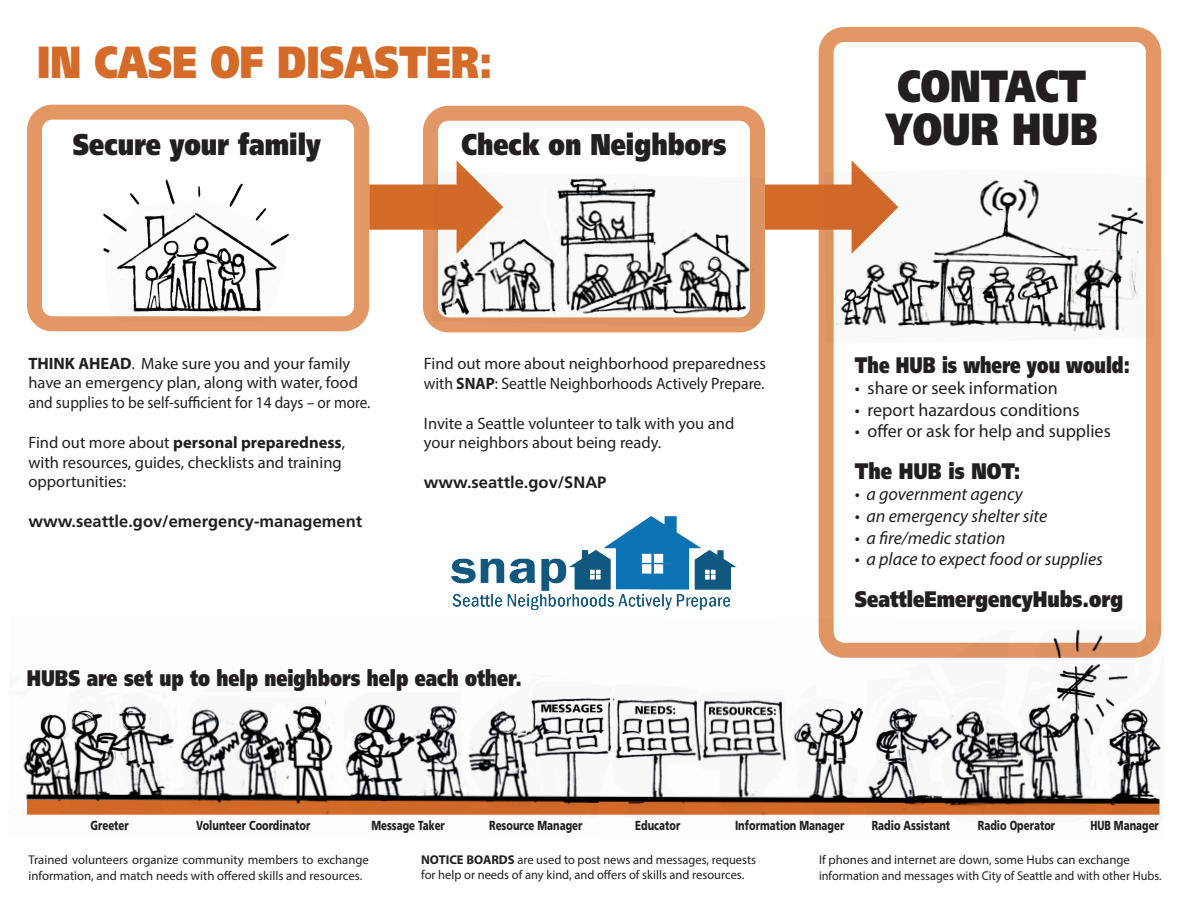
<style>
.page{position:relative;width:1188px;height:918px;background:#fff}
.page>*{position:absolute;margin:0;border:0;box-sizing:border-box;transform-origin:0 0}
.Headline{font:900 45px "Frutiger";color:#d56b29;scale:.8 1}
.Headline-2{font:900 45px "Frutiger";color:#231f20;scale:.8 1}
.Headline-3{font:900 30px "Frutiger";color:#231f20;scale:.8 1}
.t1{font:900 22.5px "Frutiger";color:#231f20;scale:.78 1}
.t2{font:900 22.5px "Frutiger";color:#231f20;scale:.8 1}
.t3{font:900 22.5px "Frutiger";color:#231f20;scale:.74 1}
.t4{font:italic 18px "Myriad Pro";color:#231f20}
.t5{font:18px "Myriad Pro";color:#231f20}
.t6{font:16.5px/19.8px "Myriad Pro";color:#231f20}
.t7{font:700 16.5px "Frutiger";color:#231f20}
.t8{font:700 16.5px "Myriad Pro";color:#231f20}
.t9{font:16.35px "Myriad Pro";color:#231f20}
.t10{font:900 13.2px "Frutiger";color:#231f20;scale:.74 1}
.t11{font:12.75px/15.3px "Myriad Pro";color:#231f20}
.s1{font-weight:700;font-size:16.5px}
.s2{font-size:16.5px}
.s3{font-size:16.35px}
.s4{font-weight:400}
.s5{font-weight:700}
</style>
<div class="page">
<div style="left:819px;top:27px;width:342px;height:631px;border:15px solid #e39764;border-radius:18px"></div>
<div style="left:27px;top:105px;width:342px;height:226px;border:15px solid #e39764;border-radius:18px"></div>
<svg style="left:765px;top:160px;width:93px;height:94px"></svg>
<div style="left:423px;top:106px;width:342px;height:226px;border:15px solid #e39764;border-radius:18px"></div>
<svg style="left:369px;top:160px;width:99px;height:94px"></svg>
<img style="left:96px;top:179px;width:199px;height:141px">
<img style="left:432px;top:172px;width:332px;height:155px">
<img style="left:23px;top:615px;width:1139px;height:202px">
<img style="left:824px;top:167px;width:330px;height:177px">
<div style="left:27px;top:800px;width:1133px;height:15px;background:#d56b29"></div>
<img style="left:448px;top:516px;width:290px;height:104px">
<p class="Headline" style="left:37px;top:34px;width:571px">IN CASE OF DISASTER:</p>
<p class="Headline-3" style="left:73px;top:126px;width:312px">Secure your family</p>
<p class="Headline-3" style="left:462px;top:127px;width:333px">Check on Neighbors</p>
<p class="t9" style="left:28px;top:353px;width:323px"><span class="s1">THINK AHEAD</span><span class="s2">.</span> Make sure you and your family</p>
<p class="t6" style="left:28px;top:373px;width:343px"><span class="s3">have an emergency plan</span>, along with water, food and supplies to be self-sufficient for 14 days – or more.</p>
<p class="t8" style="left:28px;top:431px;width:318px"><span class="s4">Find out more about</span> personal preparedness<span class="s4">,</span></p>
<p class="t6" style="left:28px;top:452px;width:315px">with resources, guides, checklists and training</p>
<p class="t6" style="left:28px;top:472px;width:99px">opportunities:</p>
<p class="t7" style="left:28px;top:512px;width:335px">www.seattle.gov/emergency-management</p>
<p class="t6" style="left:424px;top:354px;width:343px">Find out more about neighborhood preparedness with <span class="s5">SNAP</span>: Seattle Neighborhoods Actively Prepare.</p>
<p class="t6" style="left:424px;top:413px;width:312px">Invite a Seattle volunteer to talk with you and your neighbors about being ready.</p>
<p class="t7" style="left:424px;top:473px;width:184px">www.seattle.gov/SNAP</p>
<p class="t1" style="left:27px;top:665px;width:636px">HUBS are set up to help neighbors help each other.</p>
<p class="Headline-2" style="left:897px;top:59px;width:237px">CONTACT</p>
<p class="Headline-2" style="left:885px;top:102px;width:267px">YOUR HUB</p>
<p class="t3" style="left:855px;top:351px;width:373px">The HUB is where you would:</p>
<p class="t5" style="left:855px;top:377px;width:204px">• share or seek information</p>
<p class="t5" style="left:855px;top:399px;width:226px">• report hazardous conditions</p>
<p class="t5" style="left:855px;top:420px;width:257px">• offer or ask for help and supplies</p>
<p class="t2" style="left:855px;top:457px;width:208px">The HUB is NOT:</p>
<p class="t4" style="left:855px;top:483px;width:170px">• a government agency</p>
<p class="t4" style="left:855px;top:505px;width:194px">• an emergency shelter site</p>
<p class="t4" style="left:855px;top:526px;width:152px">• a fire/medic station</p>
<p class="t4" style="left:855px;top:548px;width:249px">• a place to expect food or supplies</p>
<p class="t2" style="left:855px;top:585px;width:337px">SeattleEmergencyHubs.org</p>
<p class="t10" style="left:91px;top:817px;width:53px">Greeter</p>
<p class="t10" style="left:196px;top:817px;width:156px">Volunteer Coordinator</p>
<p class="t10" style="left:371px;top:817px;width:101px">Message Taker</p>
<p class="t10" style="left:489px;top:817px;width:128px">Resource Manager</p>
<p class="t10" style="left:635px;top:817px;width:62px">Educator</p>
<p class="t10" style="left:735px;top:817px;width:149px">Information Manager</p>
<p class="t10" style="left:872px;top:817px;width:107px">Radio Assistant</p>
<p class="t10" style="left:978px;top:817px;width:106px">Radio Operator</p>
<p class="t10" style="left:1090px;top:817px;width:94px">HUB Manager</p>
<p class="t11" style="left:421px;top:852px;width:337px"><span class="s5">NOTICE BOARDS</span> are used to post news and messages, requests for help or needs of any kind, and offers of skills and resources.</p>
<p class="t11" style="left:28px;top:852px;width:342px">Trained volunteers organize community members to exchange information, and match needs with offered skills and resources.</p>
<p class="t11" style="left:819px;top:852px;width:344px">If phones and internet are down, some Hubs can exchange information and messages with City of Seattle and with other Hubs.</p>
</div>
